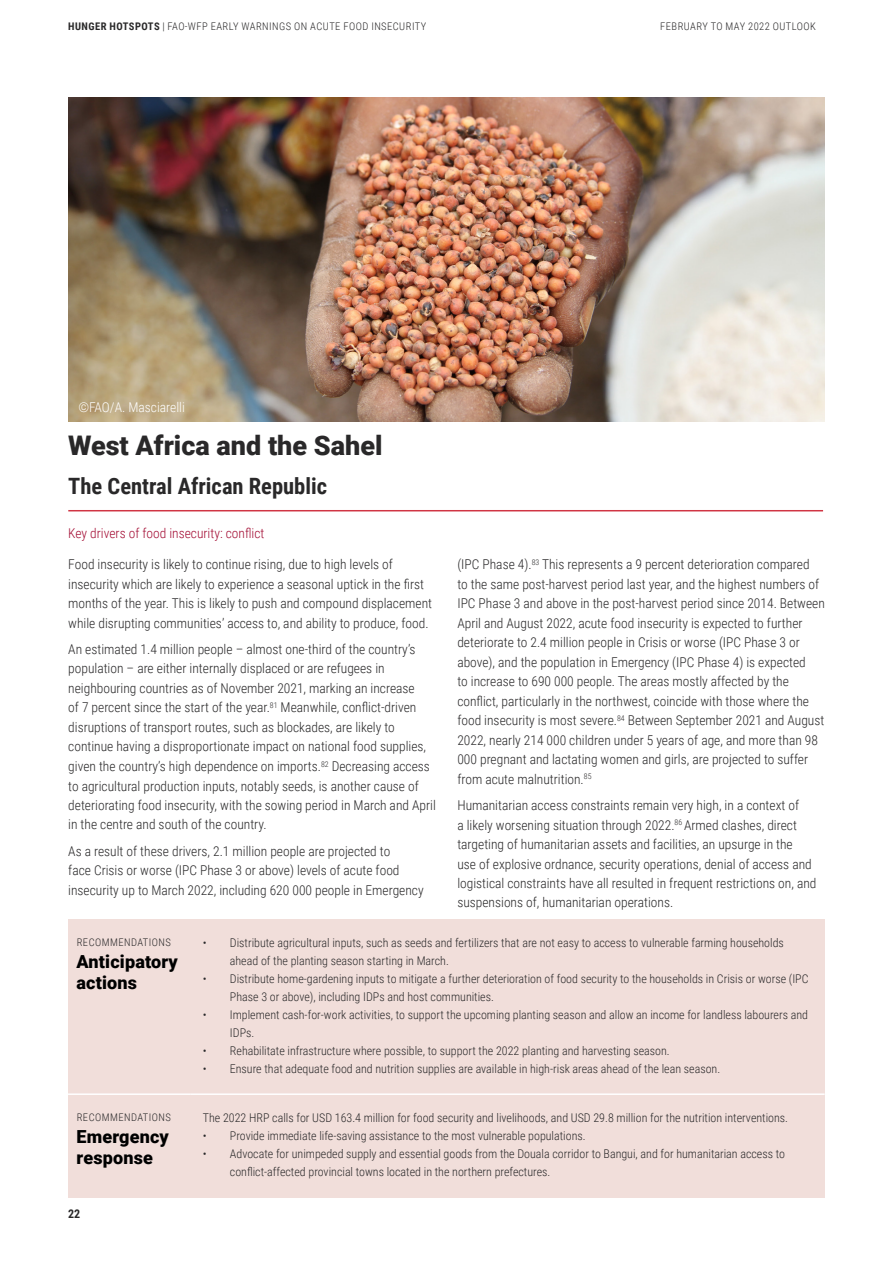
<style>
.page{position:relative;width:893px;height:1263px;background:#fff}
.page>*{position:absolute;margin:0;border:0;box-sizing:border-box;transform-origin:0 0}
.t1{font:900 27px "Roboto";color:#292829}
.t2{font:700 22.5px "Roboto Condensed";color:#292829}
.t3{font:900 18px/21.6px "Roboto";letter-spacing:.01em;color:#000}
.t4{font:300 13.5px/19.5px "Roboto Condensed";color:#292829}
.t5{font:300 13.5px "Roboto Condensed";color:#a30c33}
.t6{font:300 13.5px "Roboto Condensed";color:#fff}
.t7{font:300 12px/18px "Roboto Condensed";color:#292829}
.t8{font:700 12px "Roboto Condensed";color:#292829}
.t9{font:300 10.5px "Roboto Condensed";letter-spacing:.045em;color:#292829}
.s1{font-weight:700}
</style>
<div class="page">
<hr style="left:68px;top:510px;width:755px;height:1px;background:#d03544">
<div style="left:68px;top:919px;width:757px;height:279px;background:#f1deda"></div>
<hr style="left:68px;top:1093px;width:122px;height:2px;background:#fff">
<hr style="left:190px;top:1093px;width:635px;height:2px;background:#fff">
<img style="left:68px;top:98px;width:757px;height:323px">
<p class="t9" style="left:68px;top:19px;width:360px"><span class="s1">HUNGER HOTSPOTS</span> | FAO-WFP EARLY WARNINGS ON ACUTE FOOD INSECURITY</p>
<p class="t9" style="left:660px;top:19px;width:157px">FEBRUARY TO MAY 2022 OUTLOOK</p>
<p class="t6" style="left:78px;top:398px;width:108px">©FAO/A. Masciarelli</p>
<h1 class="t1" style="left:68px;top:426px;width:316px">West Africa and the Sahel</h1>
<h2 class="t2" style="left:68px;top:470px;width:260px">The Central African Republic</h2>
<p class="t5" style="left:68px;top:524px;width:198px">Key drivers of food insecurity: conflict</p>
<p class="t4" style="left:68px;top:554px;width:365px">Food insecurity is likely to continue rising, due to high levels of insecurity which are likely to experience a seasonal uptick in the first months of the year. This is likely to push and compound displacement while disrupting communities’ access to, and ability to produce, food.</p>
<p class="t4" style="left:68px;top:639px;width:369px">An estimated 1.4 million people – almost one‑third of the country’s population – are either internally displaced or are refugees in neighbouring countries as of November 2021, marking an increase<br>of 7 percent since the start of the year.<sup>81</sup> Meanwhile, conflict-driven disruptions of transport routes, such as blockades, are likely to continue having a disproportionate impact on national food supplies, given the country’s high dependence on imports.<sup>82</sup> Decreasing access to agricultural production inputs, notably seeds, is another cause of deteriorating food insecurity, with the sowing period in March and April in the centre and south of the country.</p>
<p class="t4" style="left:68px;top:841px;width:357px">As a result of these drivers, 2.1 million people are projected to<br>face Crisis or worse (IPC Phase 3 or above) levels of acute food insecurity up to March 2022, including 620 000 people in Emergency</p>
<p class="t4" style="left:457px;top:554px;width:369px">(IPC Phase 4).<sup>83</sup> This represents a 9 percent deterioration compared<br>to the same post-harvest period last year, and the highest numbers of IPC Phase 3 and above in the post-harvest period since 2014. Between April and August 2022, acute food insecurity is expected to further deteriorate to 2.4 million people in Crisis or worse (IPC Phase 3 or above), and the population in Emergency (IPC Phase 4) is expected<br>to increase to 690 000 people. The areas mostly affected by the conflict, particularly in the northwest, coincide with those where the food insecurity is most severe.<sup>84</sup> Between September 2021 and August 2022, nearly 214 000 children under 5 years of age, and more than 98<br>000 pregnant and lactating women and girls, are projected to suffer from acute malnutrition.<sup>85</sup></p>
<p class="t4" style="left:457px;top:795px;width:361px">Humanitarian access constraints remain very high, in a context of<br>a likely worsening situation through 2022.<sup>86</sup> Armed clashes, direct targeting of humanitarian assets and facilities, an upsurge in the<br>use of explosive ordnance, security operations, denial of access and logistical constraints have all resulted in frequent restrictions on, and suspensions of, humanitarian operations.</p>
<p class="t9" style="left:77px;top:935px;width:96px">RECOMMENDATIONS</p>
<h3 class="t3" style="left:77px;top:950px;width:103px">Anticipatory actions</h3>
<p class="t9" style="left:77px;top:1110px;width:96px">RECOMMENDATIONS</p>
<h3 class="t3" style="left:77px;top:1125px;width:94px">Emergency response</h3>
<p class="t8" style="left:68px;top:1205px;width:14px">22</p>
<p class="t7" style="left:230px;top:933px;width:555px;text-indent:-27px">• Distribute agricultural inputs, such as seeds and fertilizers that are not easy to access to vulnerable farming households ahead of the planting season starting in March.</p>
<p class="t7" style="left:230px;top:969px;width:580px;text-indent:-27px">• Distribute home-gardening inputs to mitigate a further deterioration of food security to the households in Crisis or worse (IPC<br>Phase 3 or above), including IDPs and host communities.</p>
<p class="t7" style="left:230px;top:1005px;width:580px;text-indent:-27px">• Implement cash-for-work activities, to support the upcoming planting season and allow an income for landless labourers and<br>IDPs.</p>
<p class="t7" style="left:203px;top:1041px;width:468px">• Rehabilitate infrastructure where possible, to support the 2022 planting and harvesting season.</p>
<p class="t7" style="left:203px;top:1059px;width:519px">• Ensure that adequate food and nutrition supplies are available in high-risk areas ahead of the lean season.</p>
<p class="t7" style="left:203px;top:1108px;width:587px">The 2022 HRP calls for USD 163.4 million for food security and livelihoods, and USD 29.8 million for the nutrition interventions.</p>
<p class="t7" style="left:203px;top:1126px;width:384px">• Provide immediate life-saving assistance to the most vulnerable populations.</p>
<p class="t7" style="left:230px;top:1144px;width:557px;text-indent:-27px">• Advocate for unimpeded supply and essential goods from the Douala corridor to Bangui, and for humanitarian access to conflict-affected provincial towns located in the northern prefectures.</p>
</div>
